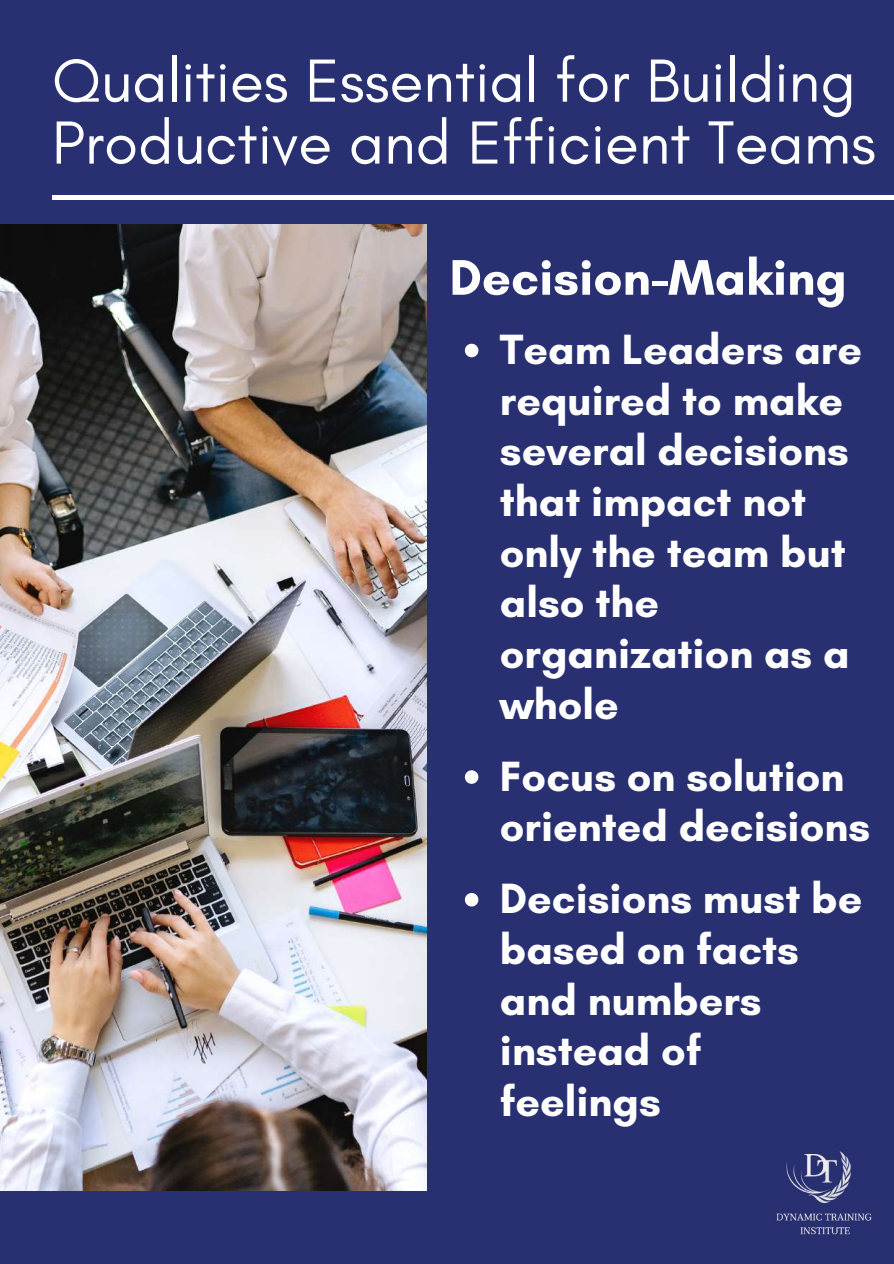
<style>
.page{position:relative;width:894px;height:1264px;background:#fff}
.page>*{position:absolute;margin:0;border:0;box-sizing:border-box;transform-origin:0 0}
.t1{font:61.95px/61.9px "Glacial Indifference";color:#fff}
.t2{font:700 50.85px "Glacial Indifference";color:#fff}
.t3{font:700 43.05px/50.7px "Glacial Indifference";color:#fff}
</style>
<div class="page">
<div style="left:0;top:0;width:893px;height:1263px;background:#293072"></div>
<hr style="left:52px;top:196px;width:841px;height:3px;background:#fff">
<svg style="left:464px;top:344px;width:14px;height:13px"></svg>
<svg style="left:464px;top:770px;width:14px;height:13px"></svg>
<svg style="left:464px;top:893px;width:14px;height:13px"></svg>
<img style="left:0;top:225px;width:426px;height:965px">
<img style="left:776px;top:1151px;width:96px;height:84px">
<h1 class="t1" style="left:52px;top:49px;width:825px">Qualities Essential for Building<br>Productive and Efficient Teams</h1>
<p class="t2" style="left:449px;top:246px;width:398px">Decision-Making</p>
<p class="t3" style="left:500px;top:323px;width:363px">Team Leaders are required to make several decisions that impact not only the team but also the organization as a whole</p>
<p class="t3" style="left:500px;top:750px;width:371px">Focus on solution oriented decisions</p>
<p class="t3" style="left:500px;top:872px;width:364px">Decisions must be based on facts and numbers instead of feelings</p>
</div>
